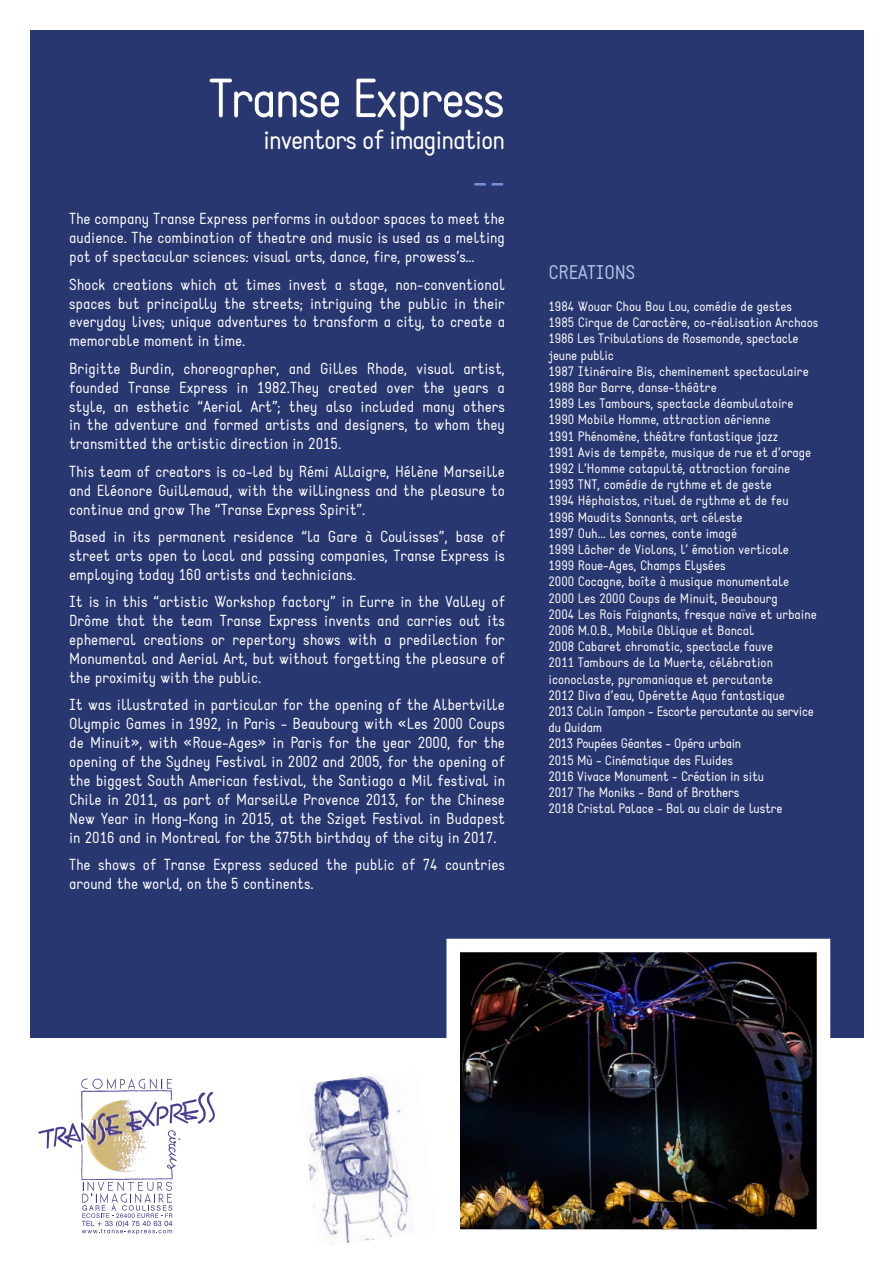
<style>
.page{position:relative;width:893px;height:1263px;background:#fff}
.page>*{position:absolute;margin:0;border:0;box-sizing:border-box;transform-origin:0 0}
.t1{font:54px "Static";letter-spacing:-.04em;color:#fff}
.t2{font:36px "Static";color:#7290da}
.t3{font:27px "Static";letter-spacing:-.04em;color:#fff}
.t4{font:19.5px "Static";color:#b5c3e5}
.t5{font:15.75px/18.9px "Static";color:#fff;text-align:justify}
.t6{font:13.5px/16.2px "Static";color:#fff}
</style>
<div class="page">
<div style="left:30px;top:30px;width:833px;height:1007px;background:#293771"></div>
<svg style="left:38px;top:1078px;width:177px;height:156px"></svg>
<img style="left:127px;top:1100px;width:4px;height:35px">
<img style="left:87px;top:1100px;width:40px;height:48px">
<img style="left:128px;top:1101px;width:15px;height:20px">
<img style="left:461px;top:954px;width:354px;height:274px">
<div style="left:446px;top:939px;width:384px;height:304px;border:14px solid #fff"></div>
<img style="left:308px;top:1076px;width:104px;height:169px">
<h1 class="t1" style="left:209px;top:66px;width:298px">Transe Express</h1>
<h3 class="t3" style="left:263px;top:124px;width:243px">inventors of imagination</h3>
<h2 class="t2" style="left:473px;top:158px;width:34px">- -</h2>
<p class="t5" style="left:69px;top:210px;width:437px">The company Transe Express performs in outdoor spaces to meet the audience. The combination of theatre and music is used as a melting pot of spectacular sciences: visual arts, dance, fire, prowess’s…</p>
<p class="t5" style="left:69px;top:275px;width:437px">Shock creations which at times invest a stage, non-conventional spaces but principally the streets; intriguing the public in their everyday lives; unique adventures to transform a city, to create a memorable moment in time.</p>
<p class="t5" style="left:69px;top:359px;width:437px">Brigitte Burdin, choreographer, and Gilles Rhode, visual artist, founded Transe Express in 1982.They created over the years a style, an esthetic “Aerial Art”; they also included many others in the adventure and formed artists and designers, to whom they transmitted the artistic direction in 2015.</p>
<p class="t5" style="left:69px;top:462px;width:437px">This team of creators is co-led by Rémi Allaigre, Hélène Marseille and Eléonore Guillemaud, with the willingness and the pleasure to continue and grow The “Transe Express Spirit”.</p>
<p class="t5" style="left:69px;top:527px;width:437px">Based in its permanent residence “la Gare à Coulisses”, base of street arts open to local and passing companies, Transe Express is employing today 160 artists and technicians.</p>
<p class="t5" style="left:69px;top:593px;width:437px">It is in this “artistic Workshop factory” in Eurre in the Valley of Drôme that the team Transe Express invents and carries out its ephemeral creations or repertory shows with a predilection for Monumental and Aerial Art, but without forgetting the pleasure of the proximity with the public.</p>
<p class="t5" style="left:69px;top:696px;width:437px">It was illustrated in particular for the opening of the Albertville Olympic Games in 1992, in Paris - Beaubourg with «Les 2000 Coups de Minuit», with «Roue-Ages» in Paris for the year 2000, for the opening of the Sydney Festival in 2002 and 2005, for the opening of the biggest South American festival, the Santiago a Mil festival in Chile in 2011, as part of Marseille Provence 2013, for the Chinese New Year in Hong-Kong in 2015, at the Sziget Festival in Budapest in 2016 and in Montreal for the 375th birthday of the city in 2017.</p>
<p class="t5" style="left:69px;top:855px;width:437px">The shows of Transe Express seduced the public of 74 countries around the world, on the 5 continents.</p>
<p class="t4" style="left:549px;top:260px;width:88px">CREATIONS</p>
<p class="t6" style="left:549px;top:298px;width:271px">1984 Wouar Chou Bou Lou, comédie de gestes 1985 Cirque de Caractère, co-réalisation Archaos 1986 Les Tribulations de Rosemonde, spectacle jeune public<br>1987 Itinéraire Bis, cheminement spectaculaire 1988 Bar Barre, danse-théâtre<br>1989 Les Tambours, spectacle déambulatoire 1990 Mobile Homme, attraction aérienne<br>1991 Phénomène, théâtre fantastique jazz<br>1991 Avis de tempête, musique de rue et d’orage 1992 L’Homme catapulté, attraction foraine 1993 TNT, comédie de rythme et de geste<br>1994 Héphaistos, rituel de rythme et de feu<br>1996 Maudits Sonnants, art céleste<br>1997 Ouh... les cornes, conte imagé<br>1999 Lâcher de Violons, l’ émotion verticale<br>1999 Roue-Ages, Champs Elysées<br>2000 Cocagne, boîte à musique monumentale<br>2000 Les 2000 Coups de Minuit, Beaubourg<br>2004 Les Rois Faignants, fresque naïve et urbaine 2006 M.O.B., Mobile Oblique et Bancal<br>2008 Cabaret chromatic, spectacle fauve<br>2011 Tambours de la Muerte, célébration iconoclaste, pyromaniaque et percutante<br>2012 Diva d’eau, Opérette Aqua fantastique<br>2013 Colin Tampon - Escorte percutante au service du Quidam<br>2013 Poupées Géantes - Opéra urbain<br>2015 Mù - Cinématique des Fluides<br>2016 Vivace Monument - Création in situ<br>2017 The Moniks - Band of Brothers<br>2018 Cristal Palace - Bal au clair de lustre</p>
</div>
